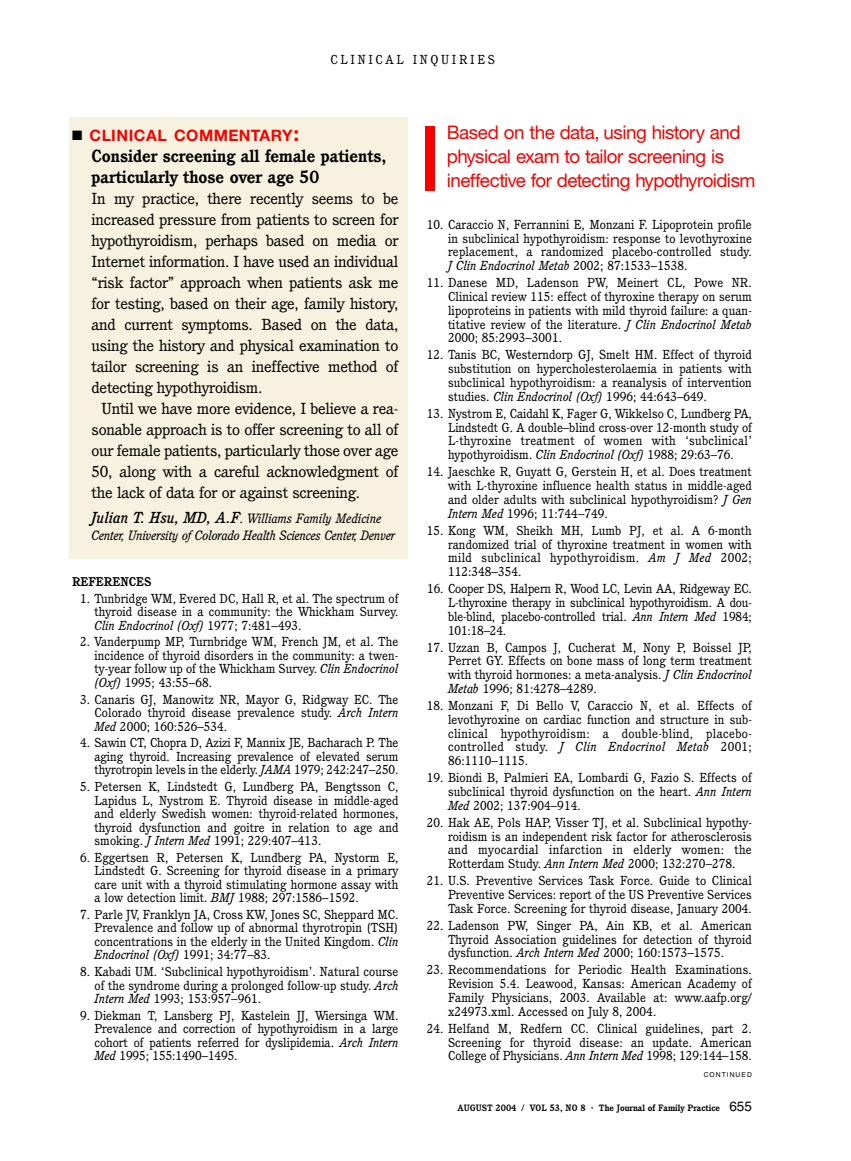
<style>
.page{position:relative;width:851px;height:1161px;background:#fff}
.page>*{position:absolute;margin:0;border:0;box-sizing:border-box;transform-origin:0 0}
.t1{font:18.75px/24px "Helvetica Neue";letter-spacing:-.03em;color:#f60000}
.t2{font:700 17.25px/21px "Cushing";color:#000}
.t3{font:700 15.75px "Helvetica Neue";letter-spacing:.03em;color:#f60000}
.t4{font:15.6px/21px "Cushing";letter-spacing:-.015em;color:#000;text-align:justify;scale:1.06 1}
.t5{font:italic 13.2px/16.5px "Cushing";letter-spacing:-.015em;color:#000}
.t6{font:12.75px/13.8px "Cushing";letter-spacing:.005em;color:#000;text-align:justify}
.t7{font:12.75px "Cushing";letter-spacing:.21em;color:#000}
.t8{font:700 12.3px "Cushing";color:#000}
.t9{font:700 9px "Cushing";color:#000}
.t10{font:6.75px "Helvetica";letter-spacing:.15em;color:#000}
.s1{color:#000}
.s2{font-size:21px}
.s3{font-weight:500;font-size:15.6px}
.s4{font-style:italic}
.s5{font-size:10.5px}
.s6{font-family:"Helvetica";font-weight:400;font-size:13.5px}
</style>
<div class="page">
<svg style="left:69px;top:117px;width:366px;height:442px;background:#f7f1e0"></svg>
<p class="t7" style="left:330px;top:54px;width:166px">CLINICAL INQUIRIES</p>
<p class="t3" style="left:72px;top:130px;width:229px"><span class="s1">■</span> CLINICAL COMMENTARY<span class="s2">:</span></p>
<h2 class="t2" style="left:92px;top:147px;width:296px">Consider screening all female patients, particularly those over age 50</h2>
<p class="t4" style="left:92px;top:189px;width:291px">In my practice, there recently seems to be increased pressure from patients to screen for hypothyroidism, perhaps based on media or Internet information. I have used an individual “risk factor” approach when patients ask me for testing, based on their age, family history, and current symptoms. Based on the data, using the history and physical examination to tailor screening is an ineffective method of detecting hypothyroidism.</p>
<p class="t4" style="left:92px;top:399px;width:291px;text-indent:10px">Until we have more evidence, I believe a rea&shy;sonable approach is to offer screening to all of our female patients, particularly those over age 50, along with a careful acknowledgment of the lack of data for or against screening.</p>
<p class="t5" style="left:92px;top:511px;width:305px"><span class="s3">Julian T. Hsu, MD, A.F</span>. Williams Family Medicine<br>Center, University of Colorado Health Sciences Center, Denver</p>
<p class="t8" style="left:72px;top:577px;width:81px">REFERENCES</p>
<p class="t6" style="left:95px;top:592px;width:305px;text-indent:-14px">1. Tunbridge WM, Evered DC, Hall R, et al. The spectrum of thyroid disease in a community: the Whickham Survey.<br><span class="s4">Clin Endocrinol (Oxf)</span> 1977; 7:481–493.</p>
<p class="t6" style="left:95px;top:636px;width:305px;text-indent:-15px">2. Vanderpump MP, Turnbridge WM, French JM, et al. The incidence of thyroid disorders in the community: a twen&shy;ty-year follow up of the Whickham Survey. <span class="s4">Clin Endocrinol (Oxf)</span> 1995; 43:55–68.</p>
<p class="t6" style="left:95px;top:693px;width:305px;text-indent:-15px">3. Canaris GJ, Manowitz NR, Mayor G, Ridgway EC. The Colorado thyroid disease prevalence study. <span class="s4">Arch Intern Med</span> 2000; 160:526–534.</p>
<p class="t6" style="left:95px;top:737px;width:305px;text-indent:-14px">4. Sawin CT, Chopra D, Azizi F, Mannix JE, Bacharach P. The aging thyroid. Increasing prevalence of elevated serum thyrotropin levels in the elderly. <span class="s4">JAMA</span> 1979; 242:247–250.</p>
<p class="t6" style="left:95px;top:781px;width:305px;text-indent:-15px">5. Petersen K, Lindstedt G, Lundberg PA, Bengtsson C, Lapidus L, Nystrom E. Thyroid disease in middle-aged and elderly Swedish women: thyroid-related hormones, thyroid dysfunction and goitre in relation to age and smoking. <span class="s4">J Intern Med</span> 1991; 229:407–413.</p>
<p class="t6" style="left:95px;top:852px;width:305px;text-indent:-15px">6. Eggertsen R, Petersen K, Lundberg PA, Nystorm E, Lindstedt G. Screening for thyroid disease in a primary care unit with a thyroid stimulating hormone assay with a low detection limit. <span class="s4">BMJ</span> 1988; 297:1586–1592.</p>
<p class="t6" style="left:95px;top:909px;width:305px;text-indent:-15px">7. Parle JV, Franklyn JA, Cross KW, Jones SC, Sheppard MC.<br>Prevalence and follow up of abnormal thyrotropin (TSH) concentrations in the elderly in the United Kingdom. <span class="s4">Clin Endocrinol (Oxf)</span> 1991; 34:77–83.</p>
<p class="t6" style="left:95px;top:966px;width:305px;text-indent:-15px">8. Kabadi UM. ‘Subclinical hypothyroidism’. Natural course of the syndrome during a prolonged follow-up study. <span class="s4">Arch Intern Med</span> 1993; 153:957–961.</p>
<p class="t6" style="left:95px;top:1010px;width:305px;text-indent:-14px">9. Diekman T, Lansberg PJ, Kastelein JJ, Wiersinga WM.<br>Prevalence and correction of hypothyroidism in a large cohort of patients referred for dyslipidemia. <span class="s4">Arch Intern Med</span> 1995; 155:1490–1495.</p>
<h1 class="t1" style="left:447px;top:123px;width:310px">Based on the data, using history and physical exam to tailor screening is ineffective for detecting hypothyroidism</h1>
<p class="t6" style="left:448px;top:219px;width:305px;text-indent:-21px">10. Caraccio N, Ferrannini E, Monzani F. Lipoprotein profile in subclinical hypothyroidism: response to levothyroxine replacement, a randomized placebo-controlled study.<br><span class="s4">J Clin Endocrinol Metab</span> 2002; 87:1533–1538.</p>
<p class="t6" style="left:448px;top:277px;width:305px;text-indent:-21px">11. Danese MD, Ladenson PW, Meinert CL, Powe NR.<br>Clinical review 115: effect of thyroxine therapy on serum lipoproteins in patients with mild thyroid failure: a quan&shy;titative review of the literature. <span class="s4">J Clin Endocrinol Metab </span>2000; 85:2993–3001.</p>
<p class="t6" style="left:448px;top:349px;width:305px;text-indent:-21px">12. Tanis BC, Westerndorp GJ, Smelt HM. Effect of thyroid substitution on hypercholesterolaemia in patients with subclinical hypothyroidism: a reanalysis of intervention studies. <span class="s4">Clin Endocrinol (Oxf)</span> 1996; 44:643–649.</p>
<p class="t6" style="left:448px;top:408px;width:305px;text-indent:-21px">13. Nystrom E, Caidahl K, Fager G, Wikkelso C, Lundberg PA, Lindstedt G. A double–blind cross-over 12-month study of L-thyroxine treatment of women with ‘subclinical’ hypothyroidism. <span class="s4">Clin Endocrinol (Oxf)</span> 1988; 29:63–76.</p>
<p class="t6" style="left:448px;top:466px;width:305px;text-indent:-21px">14. Jaeschke R, Guyatt G, Gerstein H, et al. Does treatment with L-thyroxine influence health status in middle-aged and older adults with subclinical hypothyroidism? <span class="s4">J Gen Intern Med</span> 1996; 11:744–749.</p>
<p class="t6" style="left:448px;top:524px;width:305px;text-indent:-21px">15. Kong WM, Sheikh MH, Lumb PJ, et al. A 6-month randomized trial of thyroxine treatment in women with mild subclinical hypothyroidism. <span class="s4">Am J Med</span> 2002; 112:348–354.</p>
<p class="t6" style="left:448px;top:583px;width:305px;text-indent:-21px">16. Cooper DS, Halpern R, Wood LC, Levin AA, Ridgeway EC.<br>L-thyroxine therapy in subclinical hypothyroidism. A dou&shy;ble-blind, placebo-controlled trial. <span class="s4">Ann Intern Med</span> 1984; 101:18–24.</p>
<p class="t6" style="left:448px;top:641px;width:305px;text-indent:-21px">17. Uzzan B, Campos J, Cucherat M, Nony P, Boissel JP, Perret GY. Effects on bone mass of long term treatment with thyroid hormones: a meta-analysis. <span class="s4">J Clin Endocrinol Metab</span> 1996; 81:4278–4289.</p>
<p class="t6" style="left:448px;top:700px;width:305px;text-indent:-21px">18. Monzani F, Di Bello V, Caraccio N, et al. Effects of levothyroxine on cardiac function and structure in sub&shy;clinical hypothyroidism: a double-blind, placebo&shy;controlled study. <span class="s4">J Clin Endocrinol Metab</span> 2001; 86:1110–1115.</p>
<p class="t6" style="left:448px;top:772px;width:305px;text-indent:-21px">19. Biondi B, Palmieri EA, Lombardi G, Fazio S. Effects of subclinical thyroid dysfunction on the heart. <span class="s4">Ann Intern Med</span> 2002; 137:904–914.</p>
<p class="t6" style="left:448px;top:817px;width:305px;text-indent:-21px">20. Hak AE, Pols HAP, Visser TJ, et al. Subclinical hypothy&shy;roidism is an independent risk factor for atherosclerosis and myocardial infarction in elderly women: the Rotterdam Study. <span class="s4">Ann Intern Med</span> 2000; 132:270–278.</p>
<p class="t6" style="left:448px;top:875px;width:305px;text-indent:-21px">21. U.S. Preventive Services Task Force. Guide to Clinical Preventive Services: report of the US Preventive Services Task Force. Screening for thyroid disease, January 2004.</p>
<p class="t6" style="left:448px;top:920px;width:305px;text-indent:-21px">22. Ladenson PW, Singer PA, Ain KB, et al. American Thyroid Association guidelines for detection of thyroid dysfunction. <span class="s4">Arch Intern Med</span> 2000; 160:1573–1575.</p>
<p class="t6" style="left:448px;top:964px;width:305px;text-indent:-21px">23. Recommendations for Periodic Health Examinations.<br>Revision 5.4. Leawood, Kansas: American Academy of Family Physicians, 2003. Available at: www.aafp.org/ x24973.xml. Accessed on July 8, 2004.</p>
<p class="t6" style="left:448px;top:1023px;width:305px;text-indent:-21px">24. Helfand M, Redfern CC. Clinical guidelines, part 2.<br>Screening for thyroid disease: an update. American College of Physicians. <span class="s4">Ann Intern Med</span> 1998; 129:144–158.</p>
<p class="t10" style="left:703px;top:1073px;width:50px">CONTINUED</p>
<p class="t9" style="left:457px;top:1105px;width:296px">AUGUST 2004 / VOL 53, NO 8 <span class="s5">·</span> The Journal of Family Practice <span class="s6">655</span></p>
</div>
